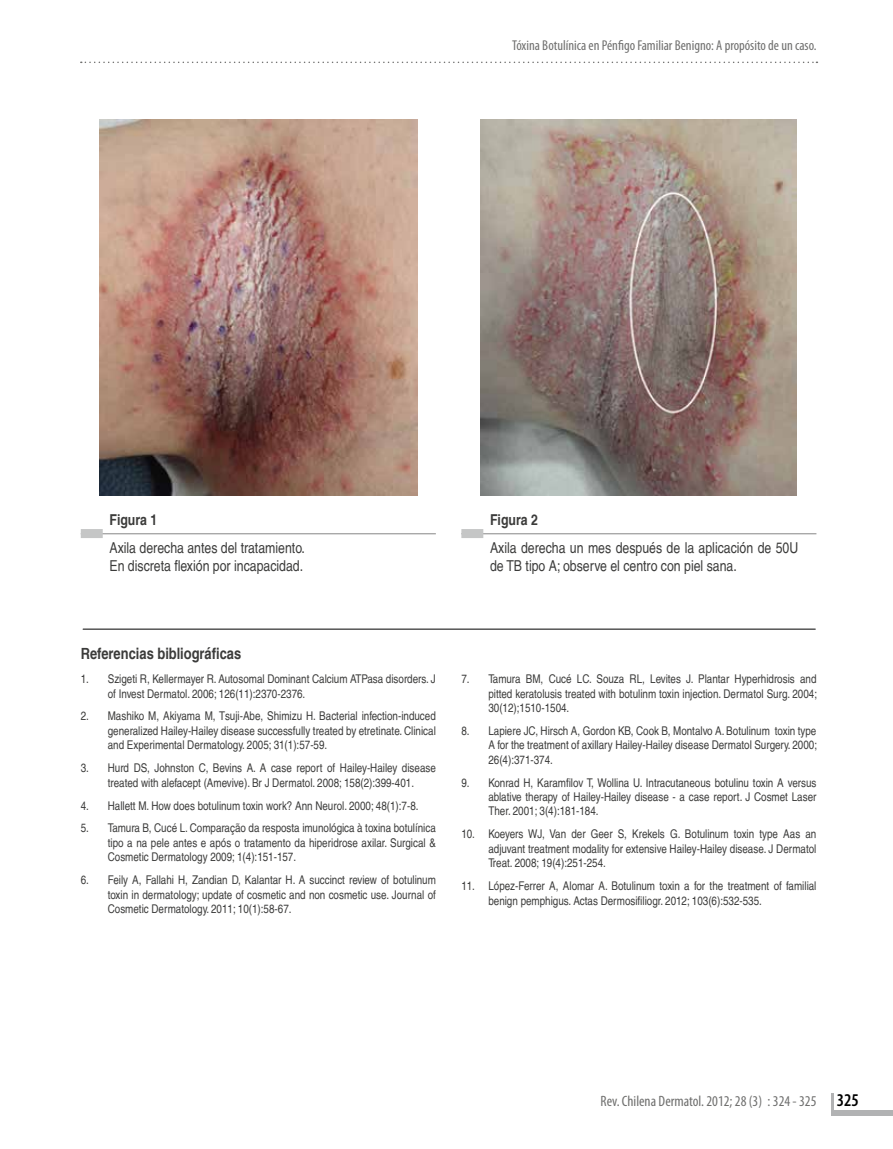
<style>
.page{position:relative;width:893px;height:1149px;background:#fff}
.page>*{position:absolute;margin:0;border:0;box-sizing:border-box;transform-origin:0 0}
.t1{font:700 condensed 15.75px "Helvetica LT";color:#3b3b3a}
.t2{font:condensed 15px/18px "Helvetica LT";color:#3b3b3a}
.t3{font:condensed 15px "Myriad Pro";color:#6f6f6e}
.t4{font:700 condensed 15px "Helvetica LT";color:#3b3b3a}
.t5{font:condensed 14.25px "Myriad Pro";color:#6f6f6e}
.t6{font:condensed 12px/14.4px "Helvetica LT";color:#3b3b3a;text-align:justify}
.s1{font-weight:600;font-size:18px;color:#000}
</style>
<div class="page">
<svg style="left:81px;top:62px;width:736px;height:1px"></svg>
<div style="left:831px;top:1109px;width:62px;height:6px;background:#b1b2b3"></div>
<svg style="left:831px;top:1093px;width:2px;height:16px"></svg>
<hr style="left:81px;top:533px;width:355px;height:1px;background:#878786">
<div style="left:81px;top:529px;width:22px;height:9px;background:#c5c6c6"></div>
<hr style="left:461px;top:533px;width:355px;height:1px;background:#878786">
<div style="left:461px;top:529px;width:22px;height:9px;background:#c5c6c6"></div>
<svg style="left:82px;top:628px;width:734px;height:1px"></svg>
<img style="left:100px;top:119px;width:317px;height:376px">
<img style="left:480px;top:119px;width:317px;height:376px">
<p class="t5" style="left:512px;top:37px;width:306px">Tóxina Botulínica en Pénfigo Familiar Benigno: A propósito de un caso.</p>
<p class="t4" style="left:109px;top:510px;width:49px">Figura 1</p>
<p class="t4" style="left:490px;top:510px;width:49px">Figura 2</p>
<p class="t2" style="left:109px;top:539px;width:197px">Axila derecha antes del tratamiento.<br>En discreta flexión por incapacidad.</p>
<p class="t2" style="left:490px;top:539px;width:310px">Axila derecha un mes después de la aplicación de 50U de TB tipo A; observe el centro con piel sana.</p>
<h1 class="t1" style="left:81px;top:644px;width:162px">Referencias bibliográficas</h1>
<p class="t6" style="left:108px;top:671px;width:330px;text-indent:-27px">1. Szigeti R, Kellermayer R. Autosomal Dominant Calcium ATPasa disorders. J of Invest Dermatol. 2006; 126(11):2370-2376.</p>
<p class="t6" style="left:108px;top:708px;width:330px;text-indent:-27px">2. Mashiko M, Akiyama M, Tsuji-Abe, Shimizu H. Bacterial infection-induced generalized Hailey-Hailey disease successfully treated by etretinate. Clinical and Experimental Dermatology. 2005; 31(1):57-59.</p>
<p class="t6" style="left:81px;top:760px;width:357px;text-align:center">3. Hurd DS, Johnston C, Bevins A. A case report of Hailey-Hailey disease treated with alefacept (Amevive). Br J Dermatol. 2008; 158(2):399-401.</p>
<p class="t6" style="left:81px;top:797px;width:339px">4. Hallett M. How does botulinum toxin work? Ann Neurol. 2000; 48(1):7-8.</p>
<p class="t6" style="left:108px;top:820px;width:330px;text-indent:-27px">5. Tamura B, Cucé L. Comparação da resposta imunológica à toxina botulínica tipo a na pele antes e após o tratamento da hiperidrose axilar. Surgical &amp; Cosmetic Dermatology 2009; 1(4):151-157.</p>
<p class="t6" style="left:108px;top:872px;width:330px;text-indent:-27px">6. Feily A, Fallahi H, Zandian D, Kalantar H. A succinct review of botulinum toxin in dermatology; update of cosmetic and non cosmetic use. Journal of Cosmetic Dermatology. 2011; 10(1):58-67.</p>
<p class="t6" style="left:488px;top:671px;width:330px;text-indent:-27px">7. Tamura BM, Cucé LC. Souza RL, Levites J. Plantar Hyperhidrosis and pitted keratolusis treated with botulinm toxin injection. Dermatol Surg. 2004; 30(12);1510-1504.</p>
<p class="t6" style="left:488px;top:723px;width:330px;text-indent:-27px">8. Lapiere JC, Hirsch A, Gordon KB, Cook B, Montalvo A. Botulinum toxin type A for the treatment of axillary Hailey-Hailey disease Dermatol Surgery. 2000; 26(4):371-374.</p>
<p class="t6" style="left:488px;top:775px;width:330px;text-indent:-27px">9. Konrad H, Karamfilov T, Wollina U. Intracutaneous botulinu toxin A versus ablative therapy of Hailey-Hailey disease - a case report. J Cosmet Laser Ther. 2001; 3(4):181-184.</p>
<p class="t6" style="left:488px;top:826px;width:330px;text-indent:-27px">10. Koeyers WJ, Van der Geer S, Krekels G. Botulinum toxin type Aas an adjuvant treatment modality for extensive Hailey-Hailey disease. J Dermatol Treat. 2008; 19(4):251-254.</p>
<p class="t6" style="left:488px;top:878px;width:330px;text-indent:-27px">11. López-Ferrer A, Alomar A. Botulinum toxin a for the treatment of familial benign pemphigus. Actas Dermosifiliogr. 2012; 103(6):532-535.</p>
<p class="t3" style="left:600px;top:1091px;width:260px">Rev. Chilena Dermatol. 2012; 28 (3) : 324 - 325 <span class="s1">325</span></p>
</div>
